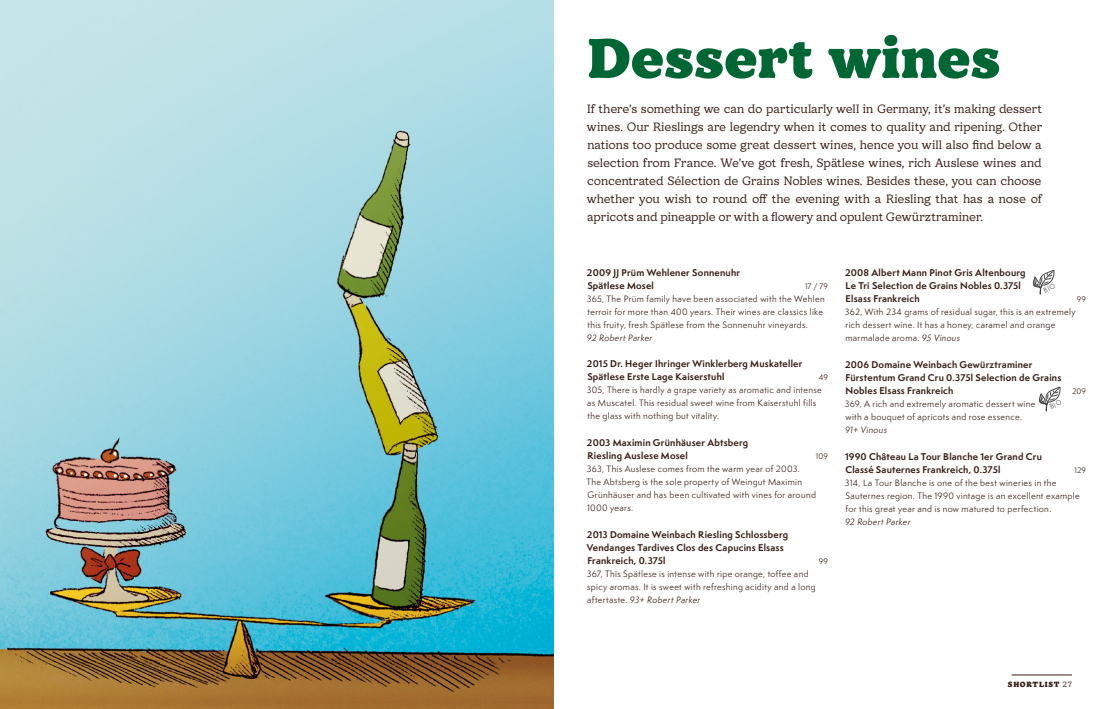
<style>
.page{position:relative;width:1106px;height:709px;background:#fff}
.page>*{position:absolute;margin:0;border:0;box-sizing:border-box;transform-origin:0 0}
.t1{font:900 56px "TT Phobos";letter-spacing:-.005em;color:#063}
.t2{font:12px/18px "TT Phobos";letter-spacing:-.01em;color:#381d16;text-align:justify}
.t3{font:700 9px/13px "Semplicita Pro";letter-spacing:.025em;color:#381d16}
.t4{font:8.5px/13px "Semplicita Pro";letter-spacing:.04em;color:#381d16}
.t5{font:italic 8.5px "Semplicita Pro";letter-spacing:.035em;color:#381d16}
.t6{font:7.5px "Semplicita Pro";letter-spacing:.02em;color:#381d16}
.t7{font:900 7.5px "TT Phobos";letter-spacing:.09em;color:#381d16}
.s1{font-style:italic}
.s2{font-weight:400}
</style>
<div class="page">
<hr style="left:1011px;top:674px;width:60px;height:1px;background:#381d16">
<img style="left:0;top:0;width:553px;height:709px">
<svg style="left:1032px;top:270px;width:23px;height:24px"></svg>
<svg style="left:1039px;top:387px;width:22px;height:24px"></svg>
<h1 class="t1" style="left:587px;top:21px;width:415px">Dessert wines</h1>
<p class="t2" style="left:587px;top:99px;width:457px">If there’s something we can do particularly well in Germany, it’s making dessert wines. Our Rieslings are legendry when it comes to quality and ripening. Other nations too produce some great dessert wines, hence you will also find below a selection from France. We’ve got fresh, Spätlese wines, rich Auslese wines and concentrated Sélection de Grains Nobles wines. Besides these, you can choose whether you wish to round off the evening with a Riesling that has a nose of apricots and pineapple or with a flowery and opulent Gewürztraminer.</p>
<p class="t3" style="left:587px;top:266px;width:155px">2009 JJ Prüm Wehlener Sonnenuhr<br>Spätlese Mosel</p>
<p class="t6" style="left:805px;top:281px;width:25px">17 / 79</p>
<p class="t4" style="left:587px;top:292px;width:239px">365, The Prüm family have been associated with the Wehlen terroir for more than 400 years. Their wines are classics like this fruity, fresh Spätlese from the Sonnenuhr vineyards.</p>
<p class="t5" style="left:587px;top:331px;width:67px">92 Robert Parker</p>
<p class="t3" style="left:587px;top:357px;width:217px">2015 Dr. Heger Ihringer Winklerberg Muskateller<br>Spätlese Erste Lage Kaiserstuhl</p>
<p class="t6" style="left:819px;top:372px;width:11px">49</p>
<p class="t4" style="left:587px;top:383px;width:236px">305, There is hardly a grape variety as aromatic and intense as Muscatel. This residual sweet wine from Kaiserstuhl fills the glass with nothing but vitality.</p>
<p class="t3" style="left:587px;top:436px;width:163px">2003 Maximin Grünhäuser Abtsberg<br>Riesling Auslese Mosel</p>
<p class="t6" style="left:815px;top:451px;width:14px">109</p>
<p class="t4" style="left:586px;top:462px;width:231px">363, This Auslese comes from the warm year of 2003.<br>The Abtsberg is the sole property of Weingut Maximin Grünhäuser and has been cultivated with vines for around 1000 years.</p>
<p class="t3" style="left:587px;top:528px;width:203px">2013 Domaine Weinbach Riesling Schlossberg<br>Vendanges Tardives Clos des Capucins Elsass<br>Frankreich, 0.375l</p>
<p class="t6" style="left:818px;top:556px;width:11px">99</p>
<p class="t4" style="left:587px;top:567px;width:230px">367, This Spätlese is intense with ripe orange, toffee and spicy aromas. It is sweet with refreshing acidity and a long aftertaste. <span class="s1">93+ Robert Parker</span></p>
<p class="t3" style="left:845px;top:266px;width:182px">2008 Albert Mann Pinot Gris Altenbourg<br>Le Tri Selection de Grains Nobles 0.375l<br>Elsass Frankreich</p>
<p class="t6" style="left:1076px;top:294px;width:11px">99</p>
<p class="t4" style="left:844px;top:305px;width:232px">362, With 234 grams of residual sugar, this is an extremely rich dessert wine. It has a honey, caramel and orange marmalade aroma. <span class="s1">95 Vinous</span></p>
<p class="t3" style="left:845px;top:358px;width:218px">2006 Domaine Weinbach Gewürztraminer<br>Fürstentum Grand Cru 0.375l Selection de Grains<br>Nobles Elsass Frankreich</p>
<p class="t6" style="left:1072px;top:386px;width:16px">209</p>
<p class="t4" style="left:844px;top:397px;width:192px">369, A rich and extremely aromatic dessert wine with a bouquet of apricots and rose essence.</p>
<p class="t5" style="left:845px;top:424px;width:44px">91+ Vinous</p>
<p class="t3" style="left:845px;top:450px;width:198px">1990 Château La Tour Blanche 1er Grand Cru<br>Classé Sauternes Frankreich, 0.375l</p>
<p class="t6" style="left:1074px;top:465px;width:13px">129</p>
<p class="t4" style="left:844px;top:476px;width:236px">314, La Tour Blanche is one of the best wineries in the<br>Sauternes region. The 1990 vintage is an excellent example for this great year and is now matured to perfection.</p>
<p class="t5" style="left:845px;top:516px;width:67px">92 Robert Parker</p>
<p class="t7" style="left:1008px;top:679px;width:65px">SHORTLIST <span class="s2">27</span></p>
</div>
